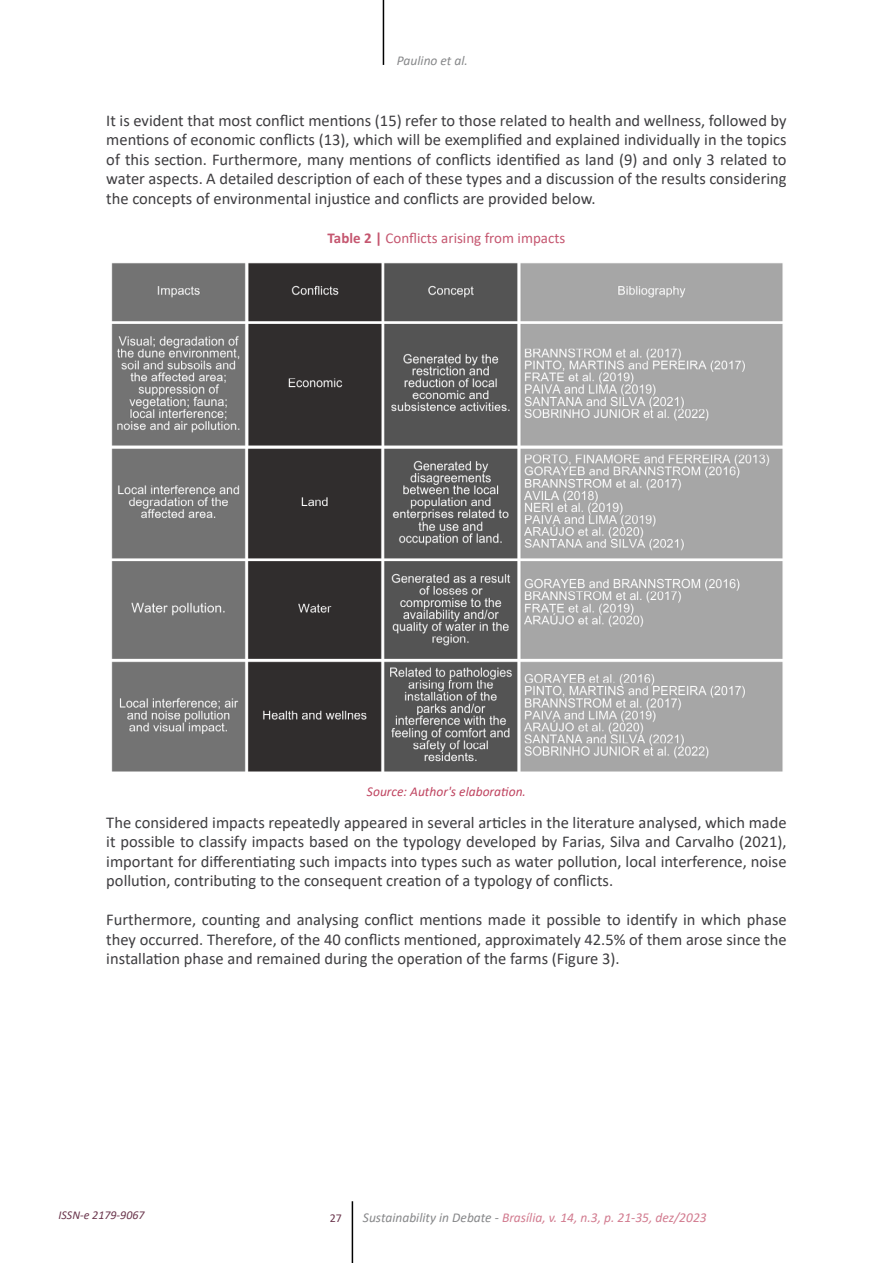
<style>
.page{position:relative;width:893px;height:1263px;background:#fff}
.page>*{position:absolute;margin:0;border:0;box-sizing:border-box;transform-origin:0 0}
.t1{font:16.5px/19.5px "Calibri";color:#3e3d40;text-align:justify}
.t2{font:15px "Calibri";color:#c55770}
.t3{font:italic 13.5px "Calibri";color:#d27c90}
.t4{font:italic 13.5px "Calibri";color:#bf4460}
.t5{font:italic 13.5px "Calibri";color:#87888a}
.t6{font:italic 12px "Calibri";color:#6a354c}
.t7{font:12px "Calibri";color:#6a354c}
.s1{font-weight:700}
.s2{color:#87888a}
</style>
<div class="page">
<hr style="left:383px;top:0;width:1px;height:65px;background:#000">
<hr style="left:352px;top:1201px;width:1px;height:62px;background:#000">
<img style="left:111px;top:262px;width:672px;height:509px">
<p class="t5" style="left:397px;top:51px;width:73px">Paulino et al.</p>
<p class="t1" style="left:106px;top:110px;width:682px">It is evident that most conflict mentions (15) refer to those related to health and wellness, followed by mentions of economic conflicts (13), which will be exemplified and explained individually in the topics of this section. Furthermore, many mentions of conflicts identified as land (9) and only 3 related to water aspects. A detailed description of each of these types and a discussion of the results considering the concepts of environmental injustice and conflicts are provided below.</p>
<p class="t2" style="left:328px;top:227px;width:239px"><span class="s1">Table 2 |</span> Conflicts arising from impacts</p>
<p class="t4" style="left:367px;top:782px;width:161px">Source: Author's elaboration.</p>
<p class="t1" style="left:106px;top:812px;width:682px">The considered impacts repeatedly appeared in several articles in the literature analysed, which made it possible to classify impacts based on the typology developed by Farias, Silva and Carvalho (2021), important for differentiating such impacts into types such as water pollution, local interference, noise pollution, contributing to the consequent creation of a typology of conflicts.</p>
<p class="t1" style="left:106px;top:910px;width:682px">Furthermore, counting and analysing conflict mentions made it possible to identify in which phase they occurred. Therefore, of the 40 conflicts mentioned, approximately 42.5% of them arose since the installation phase and remained during the operation of the farms (Figure 3).</p>
<p class="t6" style="left:59px;top:1207px;width:88px">ISSN-e 2179-9067</p>
<p class="t7" style="left:330px;top:1209px;width:14px">27</p>
<p class="t3" style="left:363px;top:1208px;width:345px"><span class="s2">Sustainability in Debate -</span> Brasília, v. 14, n.3, p. 21-35, dez/2023</p>
</div>
